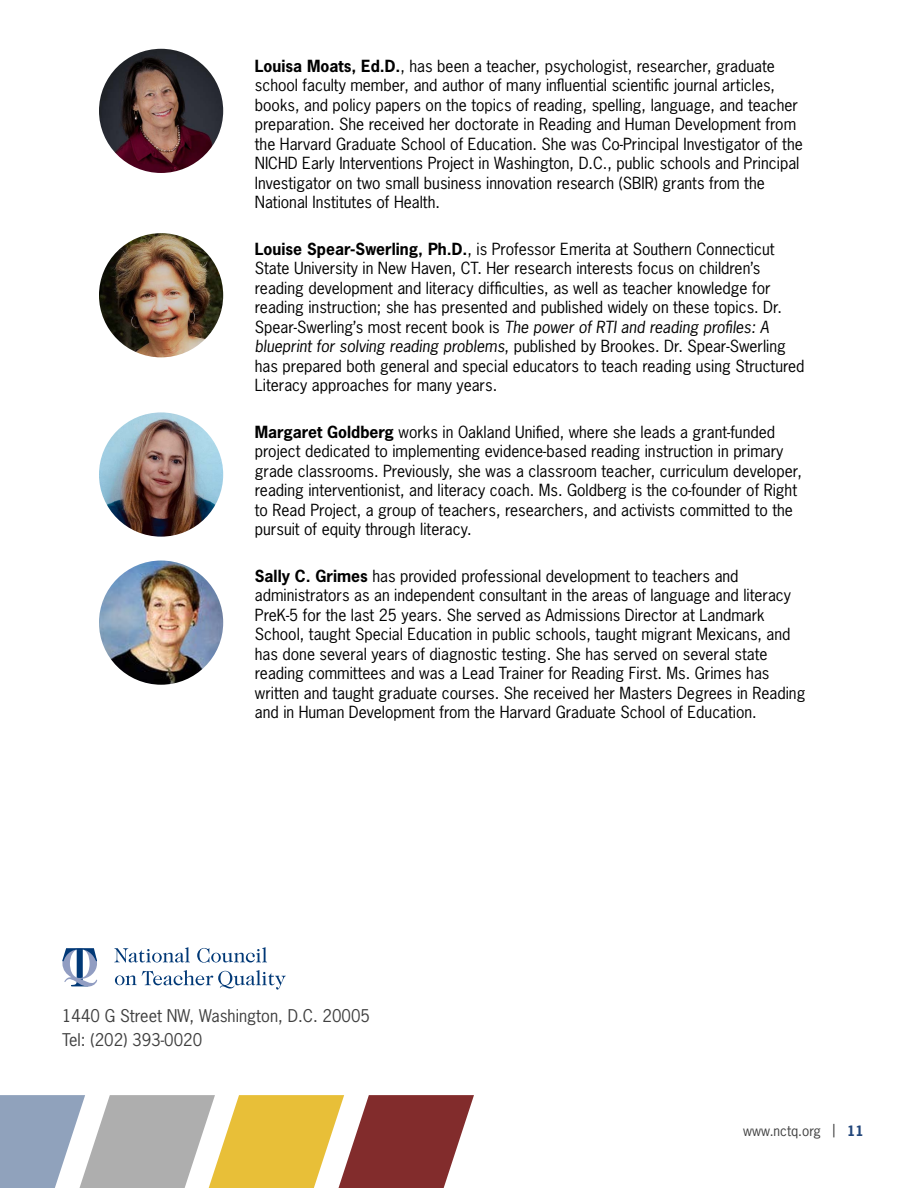
<style>
.page{position:relative;width:918px;height:1188px;background:#fff}
.page>*{position:absolute;margin:0;border:0;box-sizing:border-box;transform-origin:0 0}
.t1{font:16.5px/24px "News Gothic Std";color:#404040}
.t2{font:15.75px/19.5px "News Gothic Std";color:#000}
.t3{font:13.5px "News Gothic Std";color:#404040}
.s1{font-weight:700}
.s2{font-style:italic}
.s3{font-weight:700;color:#22467a}
</style>
<div class="page">
<img style="left:99px;top:233px;width:124px;height:124px;border-radius:62px">
<svg style="left:114px;top:947px;width:76px;height:16px"></svg>
<svg style="left:197px;top:947px;width:70px;height:16px"></svg>
<svg style="left:62px;top:948px;width:35px;height:39px"></svg>
<svg style="left:115px;top:970px;width:171px;height:20px"></svg>
<img style="left:99px;top:412px;width:124px;height:125px;border-radius:62px">
<svg style="left:0;top:1095px;width:474px;height:93px"></svg>
<img style="left:99px;top:49px;width:124px;height:124px;border-radius:62px">
<img style="left:99px;top:561px;width:124px;height:124px;border-radius:62px">
<p class="t2" style="left:255px;top:56px;width:549px"><span class="s1">Louisa Moats, Ed.D.</span>, has been a teacher, psychologist, researcher, graduate school faculty member, and author of many influential scientific journal articles, books, and policy papers on the topics of reading, spelling, language, and teacher preparation. She received her doctorate in Reading and Human Development from the Harvard Graduate School of Education. She was Co-Principal Investigator of the NICHD Early Interventions Project in Washington, D.C., public schools and Principal Investigator on two small business innovation research (SBIR) grants from the National Institutes of Health.</p>
<p class="t2" style="left:255px;top:239px;width:551px"><span class="s1">Louise Spear-Swerling, Ph.D.</span>, is Professor Emerita at Southern Connecticut State University in New Haven, CT. Her research interests focus on children’s reading development and literacy difficulties, as well as teacher knowledge for reading instruction; she has presented and published widely on these topics. Dr.<br>Spear-Swerling’s most recent book is <span class="s2">The power of RTI and reading profiles: A blueprint for solving reading problems</span>, published by Brookes. Dr. Spear-Swerling has prepared both general and special educators to teach reading using Structured Literacy approaches for many years.</p>
<p class="t2" style="left:255px;top:422px;width:549px"><span class="s1">Margaret Goldberg</span> works in Oakland Unified, where she leads a grant-funded project dedicated to implementing evidence-based reading instruction in primary grade classrooms. Previously, she was a classroom teacher, curriculum developer, reading interventionist, and literacy coach. Ms. Goldberg is the co-founder of Right to Read Project, a group of teachers, researchers, and activists committed to the pursuit of equity through literacy.</p>
<p class="t2" style="left:255px;top:566px;width:552px"><span class="s1">Sally C. Grimes</span> has provided professional development to teachers and administrators as an independent consultant in the areas of language and literacy PreK-5 for the last 25 years. She served as Admissions Director at Landmark School, taught Special Education in public schools, taught migrant Mexicans, and has done several years of diagnostic testing. She has served on several state reading committees and was a Lead Trainer for Reading First. Ms. Grimes has written and taught graduate courses. She received her Masters Degrees in Reading and in Human Development from the Harvard Graduate School of Education.</p>
<p class="t1" style="left:62px;top:1004px;width:310px">1440 G Street NW, Washington, D.C. 20005<br>Tel: (202) 393-0020</p>
<p class="t3" style="left:743px;top:1122px;width:122px">www.nctq.org | <span class="s3">11</span></p>
</div>
